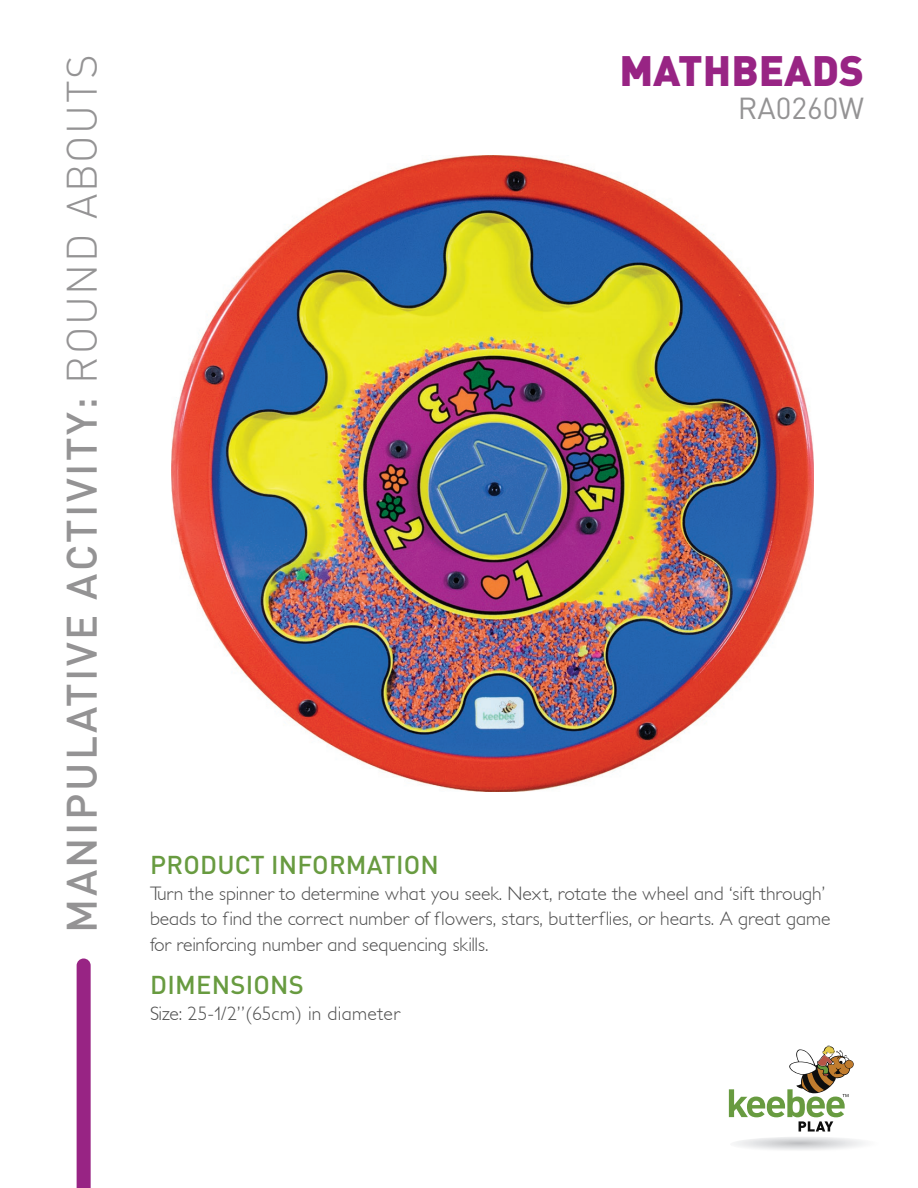
<style>
.page{position:relative;width:918px;height:1188px;background:#fff}
.page>*{position:absolute;margin:0;border:0;box-sizing:border-box;transform-origin:0 0}
.t1{font:500 42px "DIN Pro";letter-spacing:.06em;color:#949394}
.t2{font:900 42px "DIN Pro";color:#982484}
.t3{font:30px "DIN Pro";color:#949394}
.Sub_titles{font:500 25.5px "DIN Pro";letter-spacing:.01em;color:#689b40}
.Body_-Copy{font:300 19.5px/25.5px "Petita";color:#505050}
.Body_-Copy-2{font:300 19.5px "Petita";letter-spacing:.02em;color:#505050}
.s1{font-weight:300}
</style>
<div class="page">
<svg style="left:729px;top:1045px;width:125px;height:87px"></svg>
<svg style="left:77px;top:958px;width:14px;height:230px;background:#9b2b87"></svg>
<img style="left:171px;top:155px;width:642px;height:637px">
<p class="t1" style="left:53px;top:933px;width:881px;rotate:-90deg">MANIPULATIVE ACTIVITY: <span class="s1">ROUND ABOUTS</span></p>
<p class="t2" style="left:619px;top:42px;width:246px">MATHBEADS</p>
<p class="t3" style="left:738px;top:88px;width:128px">RA0260W</p>
<p class="Sub_titles" style="left:150px;top:848px;width:290px">PRODUCT INFORMATION</p>
<p class="Body_-Copy" style="left:150px;top:881px;width:682px">Turn the spinner to determine what you seek. Next, rotate the wheel and ‘sift through’ beads to find the correct number of flowers, stars, butterflies, or hearts. A great game for reinforcing number and sequencing skills.</p>
<p class="Sub_titles" style="left:150px;top:968px;width:155px">DIMENSIONS</p>
<p class="Body_-Copy-2" style="left:150px;top:1002px;width:251px">Size: 25-1/2”(65cm) in diameter</p>
</div>
